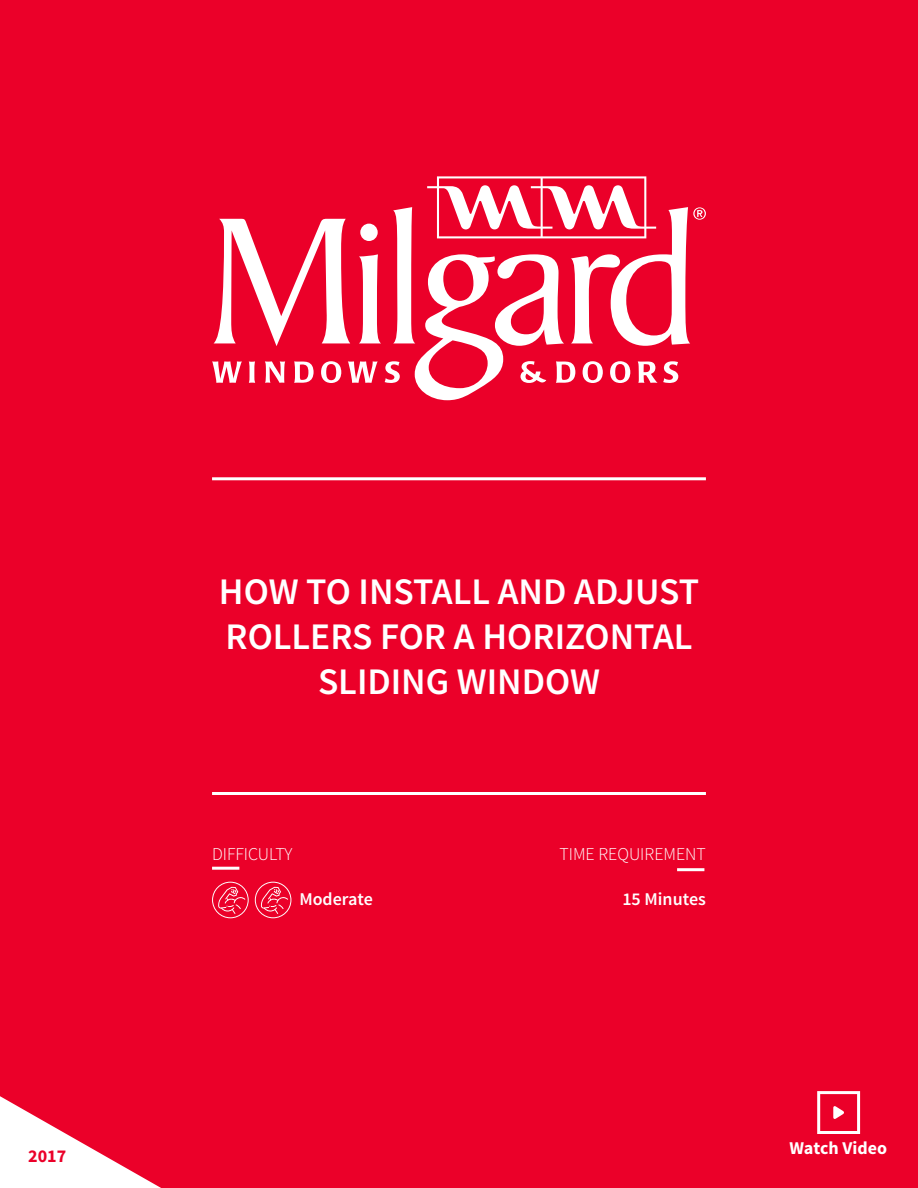
<style>
.page{position:relative;width:918px;height:1188px;background:#eb0029}
.page>*{position:absolute;margin:0;border:0;box-sizing:border-box;transform-origin:0 0}
.t1{font:600 37.5px/45px "Source Sans Pro";color:#fff;text-align:center}
.t2{font:300 18px "Source Sans Pro";color:#fff}
.t3{font:600 18px "Source Sans Pro";color:#fff}
.t4{font:700 18px "Source Sans Pro";color:#fff}
.t5{font:700 18px "Source Sans Pro";color:#eb0029}
</style>
<div class="page">
<svg style="left:212px;top:176px;width:494px;height:224px"></svg>
<hr style="left:212px;top:477px;width:494px;height:3px;background:#fff">
<hr style="left:212px;top:792px;width:494px;height:3px;background:#fff">
<svg style="left:0;top:1096px;width:161px;height:92px"></svg>
<svg style="left:212px;top:882px;width:37px;height:36px"></svg>
<hr style="left:212px;top:867px;width:27px;height:3px;background:#fff">
<hr style="left:677px;top:868px;width:27px;height:3px;background:#fff">
<svg style="left:817px;top:1091px;width:43px;height:43px"></svg>
<svg style="left:255px;top:882px;width:36px;height:36px"></svg>
<p class="t5" style="left:28px;top:1144px;width:40px">2017</p>
<p class="t1" style="left:219px;top:570px;width:482px">HOW TO INSTALL AND ADJUST<br>ROLLERS FOR A HORIZONTAL<br>SLIDING WINDOW</p>
<p class="t2" style="left:212px;top:843px;width:82px">DIFFICULTY</p>
<p class="t2" style="left:560px;top:843px;width:148px">TIME REQUIREMENT</p>
<p class="t3" style="left:299px;top:888px;width:75px">Moderate</p>
<p class="t3" style="left:622px;top:888px;width:85px">15 Minutes</p>
<p class="t4" style="left:789px;top:1137px;width:99px">Watch Video</p>
</div>
